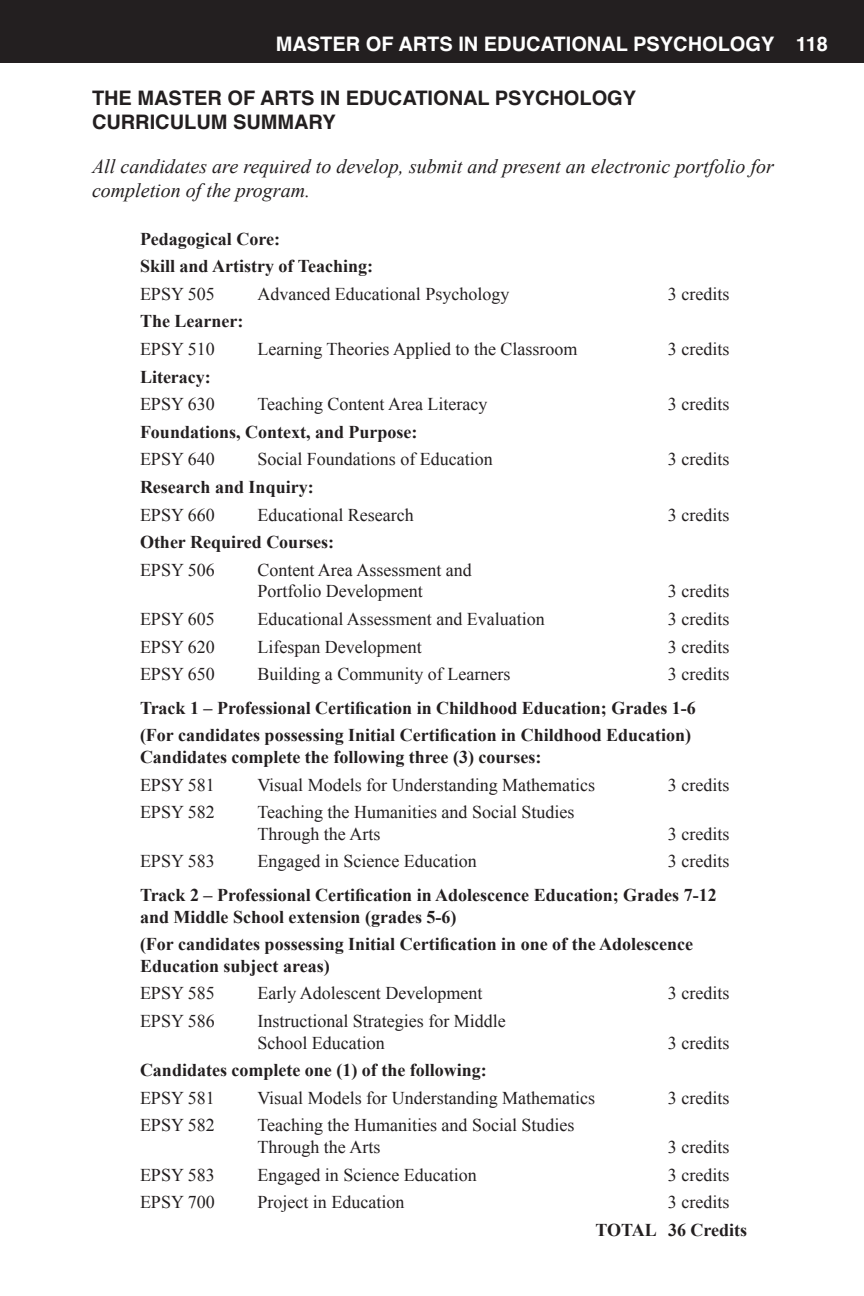
<style>
.page{position:relative;width:864px;height:1296px;background:#fff}
.page>*{position:absolute;margin:0;border:0;box-sizing:border-box;transform-origin:0 0}
.t1{font:italic 20px/24px "Times New Roman";color:#231f20}
.t2{font:700 20px/24px "Helvetica";color:#231f20}
.t3{font:700 20px "Helvetica";color:#fff}
.t4{font:18px/21.6px "Times New Roman";color:#231f20}
.t5{font:700 18px/21.6px "Times New Roman";color:#231f20}
</style>
<div class="page">
<div style="left:0;top:0;width:864px;height:63px;background:#231f20"></div>
<p class="t3" style="left:276px;top:28px;width:554px">MASTER OF ARTS IN EDUCATIONAL PSYCHOLOGY 118</p>
<p class="t2" style="left:92px;top:86px;width:546px">THE MASTER OF ARTS IN EDUCATIONAL PSYCHOLOGY<br>CURRICULUM SUMMARY</p>
<p class="t1" style="left:92px;top:154px;width:684px">All candidates are required to develop, submit and present an electronic portfolio for completion of the program.</p>
<p class="t5" style="left:140px;top:227px;width:142px">Pedagogical Core:</p>
<p class="t5" style="left:140px;top:255px;width:235px">Skill and Artistry of Teaching:</p>
<p class="t4" style="left:140px;top:283px;width:76px">EPSY 505</p>
<p class="t4" style="left:257px;top:283px;width:253px">Advanced Educational Psychology</p>
<p class="t4" style="left:668px;top:283px;width:63px">3 credits</p>
<p class="t5" style="left:140px;top:310px;width:105px">The Learner:</p>
<p class="t4" style="left:140px;top:338px;width:76px">EPSY 510</p>
<p class="t4" style="left:257px;top:338px;width:322px">Learning Theories Applied to the Classroom</p>
<p class="t4" style="left:668px;top:338px;width:63px">3 credits</p>
<p class="t5" style="left:140px;top:365px;width:72px">Literacy:</p>
<p class="t4" style="left:140px;top:393px;width:76px">EPSY 630</p>
<p class="t4" style="left:257px;top:393px;width:232px">Teaching Content Area Literacy</p>
<p class="t4" style="left:668px;top:393px;width:63px">3 credits</p>
<p class="t5" style="left:140px;top:421px;width:279px">Foundations, Context, and Purpose:</p>
<p class="t4" style="left:140px;top:448px;width:76px">EPSY 640</p>
<p class="t4" style="left:257px;top:448px;width:237px">Social Foundations of Education</p>
<p class="t4" style="left:668px;top:448px;width:63px">3 credits</p>
<p class="t5" style="left:140px;top:476px;width:175px">Research and Inquiry:</p>
<p class="t4" style="left:140px;top:503px;width:76px">EPSY 660</p>
<p class="t4" style="left:257px;top:503px;width:158px">Educational Research</p>
<p class="t4" style="left:668px;top:503px;width:63px">3 credits</p>
<p class="t5" style="left:140px;top:531px;width:196px">Other Required Courses:</p>
<p class="t4" style="left:140px;top:559px;width:76px">EPSY 506</p>
<p class="t4" style="left:257px;top:559px;width:216px">Content Area Assessment and<br>Portfolio Development</p>
<p class="t4" style="left:668px;top:580px;width:63px">3 credits</p>
<p class="t4" style="left:140px;top:608px;width:76px">EPSY 605</p>
<p class="t4" style="left:257px;top:608px;width:289px">Educational Assessment and Evaluation</p>
<p class="t4" style="left:668px;top:608px;width:63px">3 credits</p>
<p class="t4" style="left:140px;top:635px;width:76px">EPSY 620</p>
<p class="t4" style="left:257px;top:635px;width:166px">Lifespan Development</p>
<p class="t4" style="left:668px;top:635px;width:63px">3 credits</p>
<p class="t4" style="left:140px;top:663px;width:76px">EPSY 650</p>
<p class="t4" style="left:257px;top:663px;width:254px">Building a Community of Learners</p>
<p class="t4" style="left:668px;top:663px;width:63px">3 credits</p>
<p class="t5" style="left:140px;top:697px;width:557px">Track 1 – Professional Certification in Childhood Education; Grades 1-6</p>
<p class="t5" style="left:140px;top:724px;width:553px">(For candidates possessing Initial Certification in Childhood Education)<br>Candidates complete the following three (3) courses:</p>
<p class="t4" style="left:140px;top:774px;width:76px">EPSY 581</p>
<p class="t4" style="left:257px;top:774px;width:339px">Visual Models for Understanding Mathematics</p>
<p class="t4" style="left:668px;top:774px;width:63px">3 credits</p>
<p class="t4" style="left:140px;top:801px;width:76px">EPSY 582</p>
<p class="t4" style="left:257px;top:801px;width:319px">Teaching the Humanities and Social Studies<br>Through the Arts</p>
<p class="t4" style="left:668px;top:823px;width:63px">3 credits</p>
<p class="t4" style="left:140px;top:850px;width:76px">EPSY 583</p>
<p class="t4" style="left:257px;top:850px;width:221px">Engaged in Science Education</p>
<p class="t4" style="left:668px;top:850px;width:63px">3 credits</p>
<p class="t5" style="left:140px;top:884px;width:578px">Track 2 – Professional Certification in Adolescence Education; Grades 7-12 and Middle School extension (grades 5-6)</p>
<p class="t5" style="left:140px;top:933px;width:555px">(For candidates possessing Initial Certification in one of the Adolescence<br>Education subject areas)</p>
<p class="t4" style="left:140px;top:982px;width:76px">EPSY 585</p>
<p class="t4" style="left:257px;top:982px;width:226px">Early Adolescent Development</p>
<p class="t4" style="left:668px;top:982px;width:63px">3 credits</p>
<p class="t4" style="left:140px;top:1010px;width:76px">EPSY 586</p>
<p class="t4" style="left:257px;top:1010px;width:250px">Instructional Strategies for Middle<br>School Education</p>
<p class="t4" style="left:668px;top:1032px;width:63px">3 credits</p>
<p class="t5" style="left:140px;top:1059px;width:348px">Candidates complete one (1) of the following:</p>
<p class="t4" style="left:140px;top:1087px;width:76px">EPSY 581</p>
<p class="t4" style="left:257px;top:1087px;width:339px">Visual Models for Understanding Mathematics</p>
<p class="t4" style="left:668px;top:1087px;width:63px">3 credits</p>
<p class="t4" style="left:140px;top:1114px;width:76px">EPSY 582</p>
<p class="t4" style="left:257px;top:1114px;width:319px">Teaching the Humanities and Social Studies<br>Through the Arts</p>
<p class="t4" style="left:668px;top:1136px;width:63px">3 credits</p>
<p class="t4" style="left:140px;top:1163px;width:76px">EPSY 583</p>
<p class="t4" style="left:257px;top:1163px;width:221px">Engaged in Science Education</p>
<p class="t4" style="left:668px;top:1163px;width:63px">3 credits</p>
<p class="t4" style="left:140px;top:1191px;width:76px">EPSY 700</p>
<p class="t4" style="left:257px;top:1191px;width:148px">Project in Education</p>
<p class="t4" style="left:668px;top:1191px;width:63px">3 credits</p>
<p class="t5" style="left:596px;top:1219px;width:153px">TOTAL 36 Credits</p>
</div>
